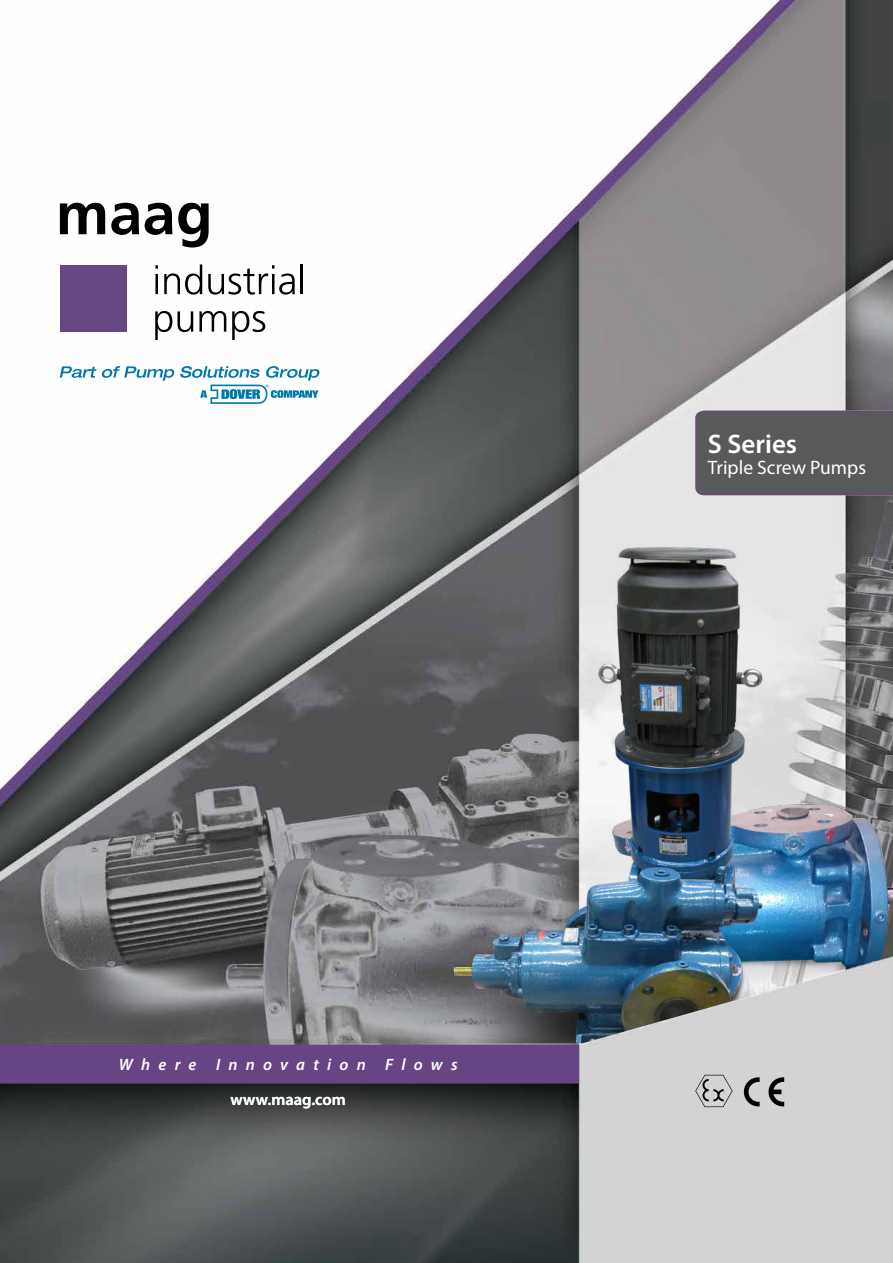
<style>
.page{position:relative;width:893px;height:1263px;background:#fff}
.page>*{position:absolute;margin:0;border:0;box-sizing:border-box;transform-origin:0 0}
.t1{font:600 27px "Myriad Pro";color:#fff}
.t2{font:19.5px "Myriad Pro";color:#fff}
.t3{font:italic 600 16.5px "Myriad Pro";letter-spacing:.5em;color:#fff}
.t4{font:600 16.5px "Myriad Pro";color:#fff}
</style>
<div class="page">
<img style="left:0;top:0;width:893px;height:1263px">
<div style="left:60px;top:265px;width:67px;height:67px;background:#674684"></div>
<svg style="left:60px;top:203px;width:45px;height:31px"></svg>
<svg style="left:111px;top:203px;width:28px;height:32px"></svg>
<svg style="left:145px;top:203px;width:27px;height:32px"></svg>
<svg style="left:178px;top:203px;width:31px;height:44px"></svg>
<svg style="left:60px;top:366px;width:260px;height:38px"></svg>
<hr style="left:155px;top:274px;width:3px;height:20px;background:#000">
<svg style="left:155px;top:265px;width:3px;height:4px"></svg>
<svg style="left:164px;top:264px;width:38px;height:31px"></svg>
<svg style="left:208px;top:265px;width:87px;height:30px"></svg>
<hr style="left:301px;top:264px;width:2px;height:30px;background:#000">
<svg style="left:155px;top:311px;width:38px;height:29px"></svg>
<svg style="left:199px;top:311px;width:27px;height:21px"></svg>
<svg style="left:232px;top:311px;width:33px;height:29px"></svg>
<div style="left:0;top:1045px;width:579px;height:38px;background:#674584"></div>
<svg style="left:694px;top:410px;width:199px;height:22px;background:#5e5c60"></svg>
<svg style="left:744px;top:1077px;width:16px;height:29px"></svg>
<svg style="left:768px;top:1077px;width:16px;height:29px"></svg>
<svg style="left:695px;top:1075px;width:38px;height:32px"></svg>
<img style="left:315px;top:432px;width:578px;height:611px">
<p class="t3" style="left:119px;top:1054px;width:340px">Where Innovation Flows</p>
<p class="t4" style="left:231px;top:1090px;width:117px">www.maag.com</p>
<h1 class="t1" style="left:708px;top:428px;width:91px">S Series</h1>
<p class="t2" style="left:708px;top:455px;width:160px">Triple Screw Pumps</p>
<h1 class="t1" style="left:708px;top:428px;width:116px">M -Series</h1>
<p class="t2" style="left:717px;top:455px;width:144px">win Screw Pumps</p>
</div>
